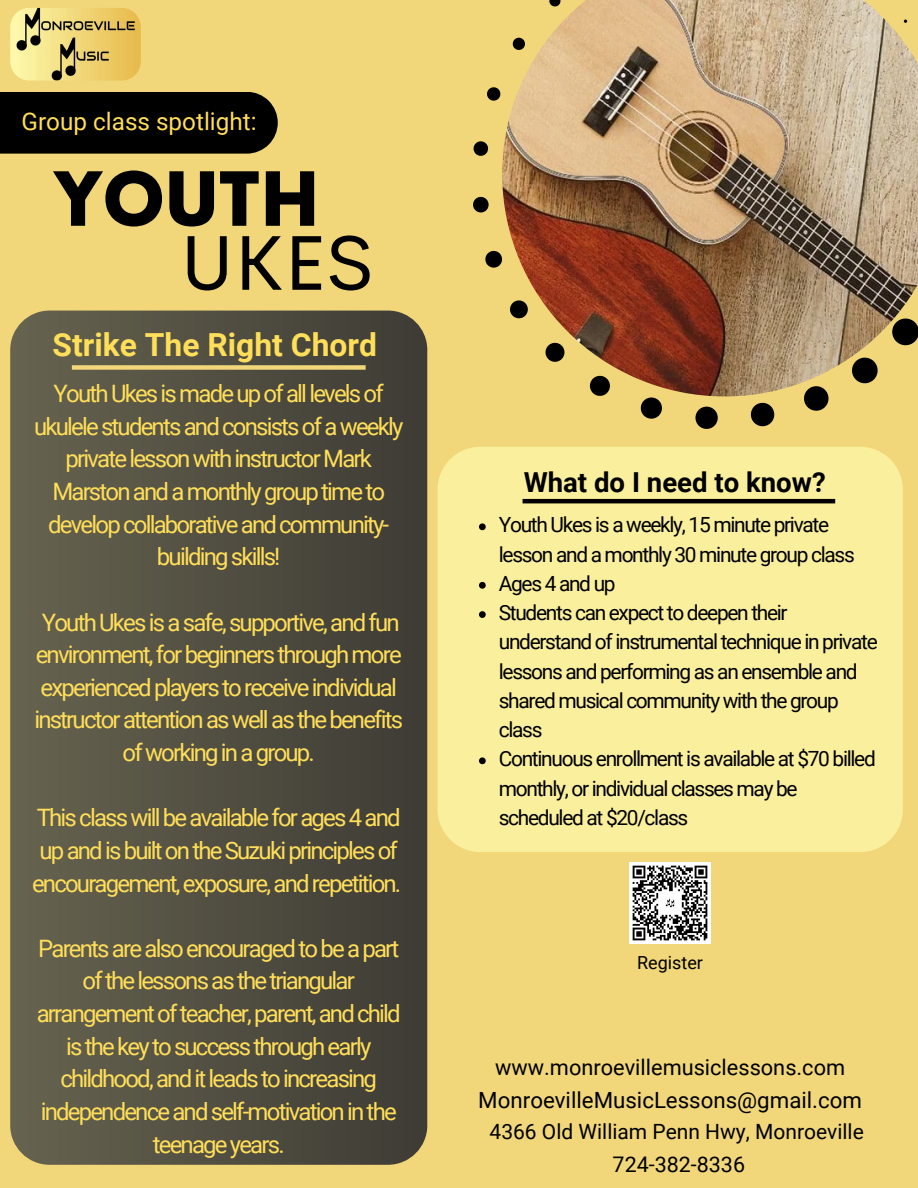
<style>
.page{position:relative;width:918px;height:1188px;background:#f1d77a}
.page>*{position:absolute;margin:0;border:0;box-sizing:border-box;transform-origin:0 0}
.t1{font:78px "Cerebri Sans";color:#000}
.t2{font:800 75.9px "Cerebri Sans";color:#000}
.t3{font:700 31.8px "Roboto";color:#ffde59}
.t4{font:700 27.6px "Roboto";color:#000}
.t5{font:24.3px "Roboto";color:#ffde59}
.t6{font:24px/32.7px "Roboto";letter-spacing:-.075em;color:#ffde59;text-align:center}
.t7{font:22.35px "Roboto";color:#000}
.t8{font:21.75px "Roboto";color:#000}
.t9{font:21.45px "Roboto";color:#000}
.t10{font:21px "Roboto";color:#000}
.t11{font:20.85px/29.2px "Roboto";letter-spacing:-.06em;color:#000}
.t12{font:18px "Roboto";color:#000}
</style>
<div class="page">
<div style="left:10px;top:311px;width:417px;height:853px;background:linear-gradient(to right,#66634f,#3d3b34);border-radius:39px"></div>
<div style="left:0;top:92px;width:278px;height:62px;background:#000"></div>
<svg style="left:804px;top:396px;width:25px;height:15px"></svg>
<svg style="left:750px;top:402px;width:25px;height:25px"></svg>
<svg style="left:695px;top:406px;width:23px;height:23px"></svg>
<svg style="left:641px;top:398px;width:21px;height:21px"></svg>
<svg style="left:485px;top:250px;width:17px;height:18px"></svg>
<svg style="left:473px;top:196px;width:16px;height:17px"></svg>
<svg style="left:474px;top:141px;width:14px;height:15px"></svg>
<svg style="left:487px;top:87px;width:14px;height:14px"></svg>
<img style="left:502px;top:0;width:416px;height:396px">
<div style="left:438px;top:447px;width:465px;height:405px;background:#faef9d"></div>
<hr style="left:523px;top:499px;width:312px;height:4px;background:#000">
<img style="left:10px;top:8px;width:131px;height:73px;border-radius:19px">
<div style="left:72px;top:365px;width:294px;height:5px;background:#f1d77a"></div>
<img style="left:630px;top:862px;width:81px;height:81px">
<svg style="left:479px;top:523px;width:7px;height:7px"></svg>
<svg style="left:479px;top:582px;width:7px;height:7px"></svg>
<svg style="left:479px;top:611px;width:7px;height:7px"></svg>
<svg style="left:479px;top:757px;width:7px;height:7px"></svg>
<h5 class="t5" style="left:22px;top:108px;width:237px">Group class spotlight:</h5>
<h5 class="t2" style="left:53px;top:150px;width:269px">YOUTH</h5>
<h1 class="t1" style="left:180px;top:212px;width:195px">UKES</h1>
<h5 class="t3" style="left:53px;top:327px;width:326px">Strike The Right Chord</h5>
<h4 class="t6" style="left:34px;top:378px;width:371px">Youth Ukes is made up of all levels of ukulele students and consists of a weekly private lesson with instructor Mark Marston and a monthly group time to develop collaborative and community&shy;building skills!</h4>
<p class="t6" style="left:34px;top:606px;width:370px">Youth Ukes is a safe, supportive, and fun environment, for beginners through more experienced players to receive individual instructor attention as well as the benefits of working in a group.</p>
<p class="t6" style="left:32px;top:802px;width:371px">This class will be available for ages 4 and up and is built on the Suzuki principles of encouragement, exposure, and repetition.</p>
<p class="t6" style="left:37px;top:932px;width:366px">Parents are also encouraged to be a part of the lessons as the triangular arrangement of teacher, parent, and child is the key to success through early childhood, and it leads to increasing independence and self-motivation in the teenage years.</p>
<h2 class="t4" style="left:524px;top:466px;width:304px">What do I need to know?</h2>
<h3 class="t11" style="left:499px;top:511px;width:358px">Youth Ukes is a weekly, 15 minute private lesson and a monthly 30 minute group class</h3>
<h5 class="t11" style="left:499px;top:569px;width:118px">Ages 4 and up</h5>
<h5 class="t11" style="left:499px;top:598px;width:380px">Students can expect to deepen their understand of instrumental technique in private lessons and performing as an ensemble and shared musical community with the group class</h5>
<h5 class="t11" style="left:499px;top:745px;width:379px">Continuous enrollment is available at $70 billed monthly, or individual classes may be scheduled at $20/class</h5>
<h6 class="t12" style="left:637px;top:953px;width:67px">Register</h6>
<p class="t8" style="left:495px;top:1055px;width:351px">www.monroevillemusiclessons.com</p>
<p class="t7" style="left:478px;top:1087px;width:385px">MonroevilleMusicLessons@gmail.com</p>
<h6 class="t10" style="left:490px;top:1120px;width:376px">4366 Old William Penn Hwy, Monroeville</h6>
<p class="t9" style="left:613px;top:1152px;width:134px">724-382-8336</p>
</div>
